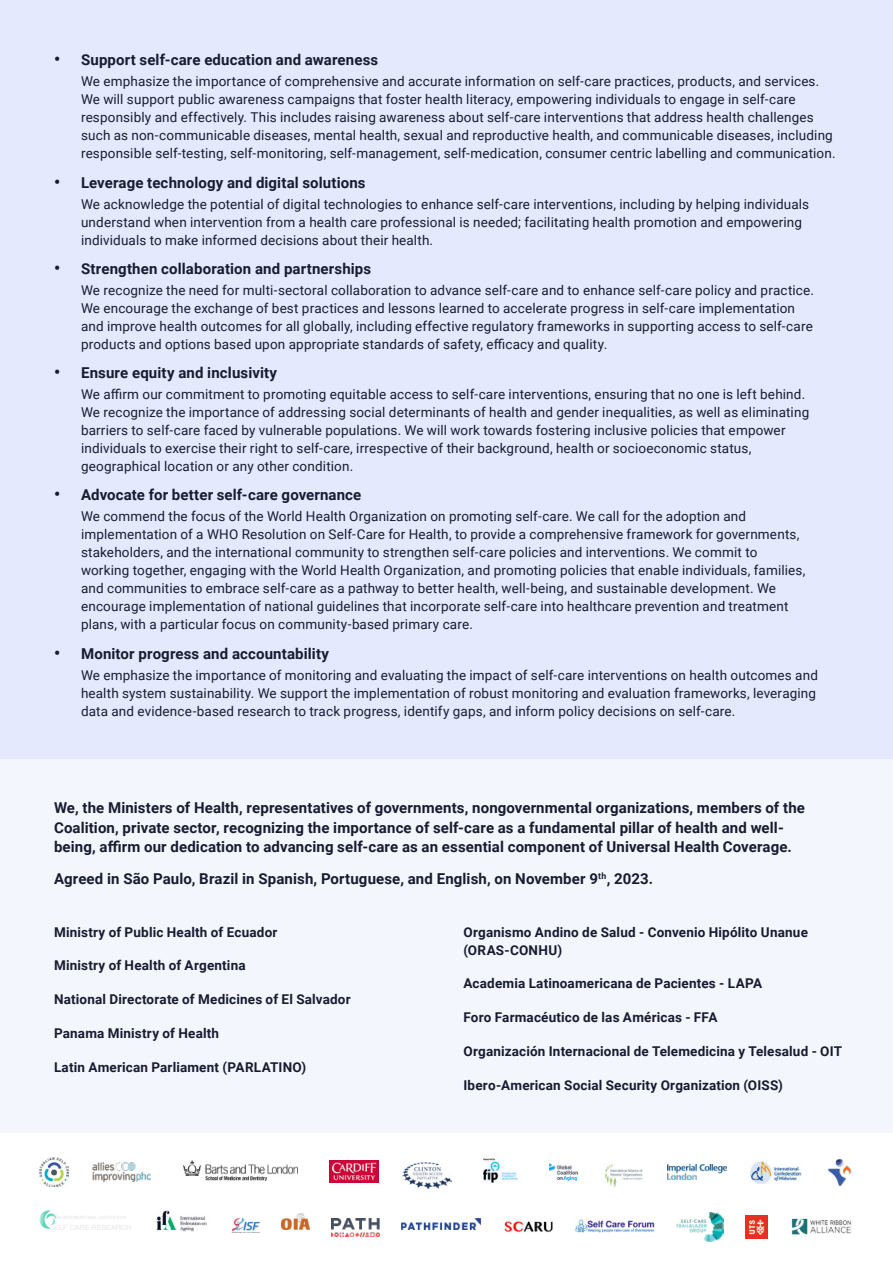
<style>
.page{position:relative;width:893px;height:1263px;background:#fff}
.page>*{position:absolute;margin:0;border:0;box-sizing:border-box;transform-origin:0 0}
.t1{font:700 15px/19.5px "Roboto";letter-spacing:.01em;color:#171c30}
.t2{font:13.5px/18px "Roboto";letter-spacing:.01em;color:#171c30}
.t3{font:700 13.5px/18px "Roboto";letter-spacing:.01em;color:#171c30}
.s1{font-size:17.25px}
</style>
<div class="page">
<div style="left:0;top:0;width:893px;height:759px;background:#e5e9fd"></div>
<div style="left:0;top:759px;width:893px;height:374px;background:#f4f6fe"></div>
<img style="left:483px;top:1158px;width:35px;height:25px">
<img style="left:549px;top:1164px;width:29px;height:17px">
<img style="left:604px;top:1164px;width:39px;height:24px">
<img style="left:668px;top:1164px;width:58px;height:16px">
<img style="left:750px;top:1162px;width:52px;height:21px">
<img style="left:282px;top:1213px;width:28px;height:17px">
<img style="left:40px;top:1158px;width:28px;height:28px">
<img style="left:183px;top:1160px;width:115px;height:20px">
<img style="left:330px;top:1160px;width:48px;height:22px">
<img style="left:402px;top:1162px;width:49px;height:27px">
<img style="left:92px;top:1162px;width:59px;height:19px">
<img style="left:827px;top:1159px;width:25px;height:27px">
<img style="left:156px;top:1210px;width:51px;height:21px">
<svg style="left:39px;top:1210px;width:17px;height:19px"></svg>
<img style="left:231px;top:1218px;width:29px;height:15px">
<img style="left:331px;top:1218px;width:49px;height:19px">
<img style="left:401px;top:1218px;width:79px;height:11px">
<img style="left:504px;top:1221px;width:49px;height:11px">
<img style="left:676px;top:1212px;width:48px;height:30px">
<img style="left:791px;top:1218px;width:61px;height:17px">
<img style="left:575px;top:1219px;width:80px;height:14px">
<img style="left:745px;top:1216px;width:23px;height:22px">
<p class="t1" style="left:54px;top:50px;width:326px"><span class="s1">•</span> Support self-care education and awareness</p>
<p class="t2" style="left:81px;top:72px;width:756px">We emphasize the importance of comprehensive and accurate information on self-care practices, products, and services.<br>We will support public awareness campaigns that foster health literacy, empowering individuals to engage in self-care responsibly and effectively. This includes raising awareness about self-care interventions that address health challenges such as non-communicable diseases, mental health, sexual and reproductive health, and communicable diseases, including responsible self-testing, self-monitoring, self-management, self-medication, consumer centric labelling and communication.</p>
<p class="t1" style="left:54px;top:172px;width:313px"><span class="s1">•</span> Leverage technology and digital solutions</p>
<p class="t2" style="left:81px;top:194px;width:730px">We acknowledge the potential of digital technologies to enhance self-care interventions, including by helping individuals understand when intervention from a health care professional is needed; facilitating health promotion and empowering individuals to make informed decisions about their health.</p>
<p class="t1" style="left:54px;top:258px;width:319px"><span class="s1">•</span> Strengthen collaboration and partnerships</p>
<p class="t2" style="left:81px;top:280px;width:734px">We recognize the need for multi-sectoral collaboration to advance self-care and to enhance self-care policy and practice.<br>We encourage the exchange of best practices and lessons learned to accelerate progress in self-care implementation and improve health outcomes for all globally, including effective regulatory frameworks in supporting access to self-care products and options based upon appropriate standards of safety, efficacy and quality.</p>
<p class="t1" style="left:54px;top:362px;width:225px"><span class="s1">•</span> Ensure equity and inclusivity</p>
<p class="t2" style="left:81px;top:385px;width:730px">We affirm our commitment to promoting equitable access to self-care interventions, ensuring that no one is left behind.<br>We recognize the importance of addressing social determinants of health and gender inequalities, as well as eliminating barriers to self-care faced by vulnerable populations. We will work towards fostering inclusive policies that empower individuals to exercise their right to self-care, irrespective of their background, health or socioeconomic status, geographical location or any other condition.</p>
<p class="t1" style="left:54px;top:485px;width:309px"><span class="s1">•</span> Advocate for better self-care governance</p>
<p class="t2" style="left:81px;top:507px;width:726px">We commend the focus of the World Health Organization on promoting self-care. We call for the adoption and implementation of a WHO Resolution on Self-Care for Health, to provide a comprehensive framework for governments, stakeholders, and the international community to strengthen self-care policies and interventions. We commit to working together, engaging with the World Health Organization, and promoting policies that enable individuals, families, and communities to embrace self-care as a pathway to better health, well-being, and sustainable development. We encourage implementation of national guidelines that incorporate self-care into healthcare prevention and treatment plans, with a particular focus on community-based primary care.</p>
<p class="t1" style="left:54px;top:643px;width:276px"><span class="s1">•</span> Monitor progress and accountability</p>
<p class="t2" style="left:81px;top:665px;width:738px">We emphasize the importance of monitoring and evaluating the impact of self-care interventions on health outcomes and health system sustainability. We support the implementation of robust monitoring and evaluation frameworks, leveraging data and evidence-based research to track progress, identify gaps, and inform policy decisions on self-care.</p>
<p class="t1" style="left:54px;top:798px;width:752px">We, the Ministers of Health, representatives of governments, nongovernmental organizations, members of the<br>Coalition, private sector, recognizing the importance of self-care as a fundamental pillar of health and well&shy;being, affirm our dedication to advancing self-care as an essential component of Universal Health Coverage.</p>
<p class="t1" style="left:54px;top:868px;width:601px">Agreed in São Paulo, Brazil in Spanish, Portuguese, and English, on November 9<sup>th</sup>, 2023.</p>
<p class="t3" style="left:54px;top:922px;width:225px">Ministry of Public Health of Ecuador</p>
<p class="t3" style="left:54px;top:956px;width:193px">Ministry of Health of Argentina</p>
<p class="t3" style="left:54px;top:990px;width:298px">National Directorate of Medicines of El Salvador</p>
<p class="t3" style="left:54px;top:1023px;width:167px">Panama Ministry of Health</p>
<p class="t3" style="left:54px;top:1057px;width:254px">Latin American Parliament (PARLATINO)</p>
<p class="t3" style="left:463px;top:922px;width:346px">Organismo Andino de Salud - Convenio Hipólito Unanue (ORAS-CONHU)</p>
<p class="t3" style="left:463px;top:974px;width:300px">Academia Latinoamericana de Pacientes - LAPA</p>
<p class="t3" style="left:463px;top:1008px;width:256px">Foro Farmacéutico de las Américas - FFA</p>
<p class="t3" style="left:463px;top:1041px;width:380px">Organización Internacional de Telemedicina y Telesalud - OIT</p>
<p class="t3" style="left:463px;top:1075px;width:321px">Ibero-American Social Security Organization (OISS)</p>
</div>
